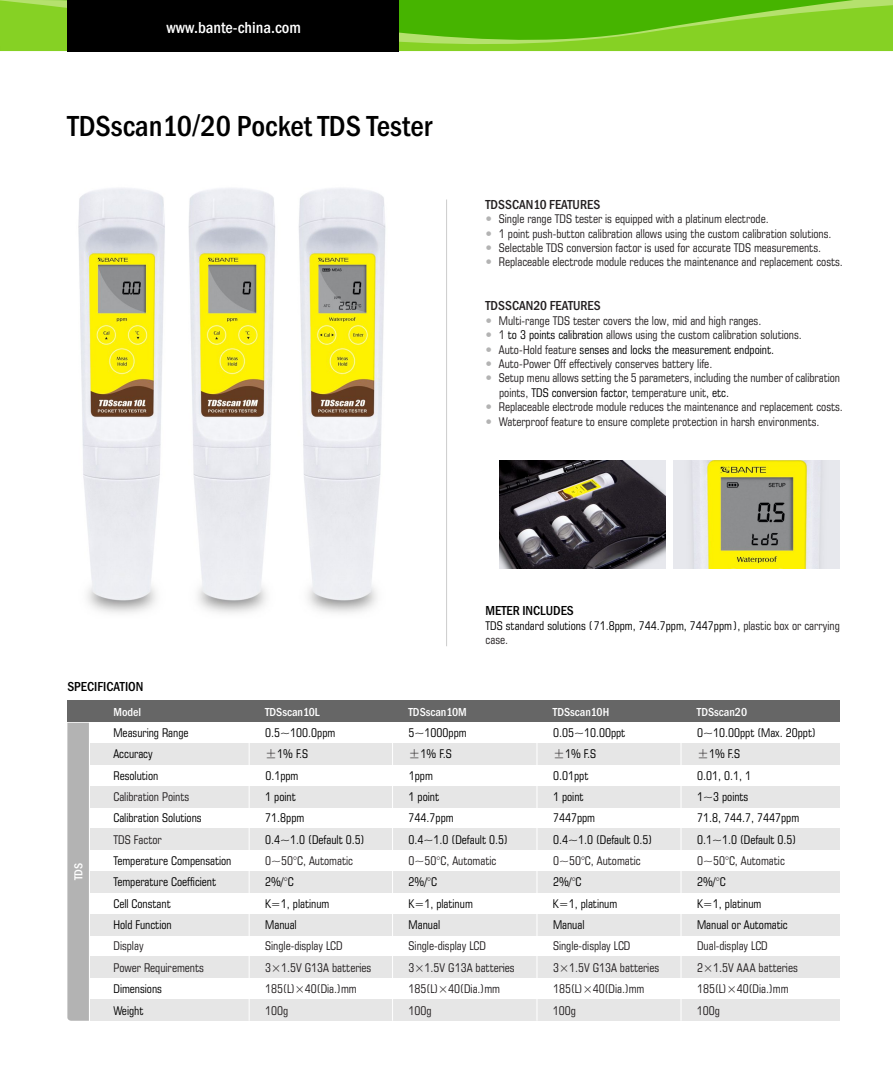
<style>
.page{position:relative;width:893px;height:1085px;background:#fff}
.page>*{position:absolute;margin:0;border:0;box-sizing:border-box;transform-origin:0 0}
.t1{font:500 condensed 30px "Franklin Gothic";color:#000}
.t2{font:500 condensed 16.5px "Franklin Gothic";color:#fff}
.t3{font:500 condensed 13.5px "Franklin Gothic";color:#231f20}
.t4{font:500 condensed 13.5px "Franklin Gothic";color:#000}
.t5{font:condensed 12px/21.5px "Square 721 BT";color:#231f20}
.t6{font:condensed 12px/21.3px "Square 721 BT";color:#000}
.t7{font:500 condensed 12px "Franklin Gothic";color:#fff}
.s1{font-family:"Arial";font-weight:400;font-stretch:normal}
.s2{color:#000}
.s3{color:#231f20}
.s4{font-family:"Sim Sun";font-stretch:normal;color:#231f20}
</style>
<div class="page">
<img style="left:78px;top:188px;width:308px;height:425px">
<div style="left:67px;top:722px;width:22px;height:298px;background:#b3b3b3"></div>
<div style="left:90px;top:743px;width:749px;height:21px;background:#e6e6e6"></div>
<div style="left:90px;top:785px;width:749px;height:22px;background:#e6e6e6"></div>
<div style="left:90px;top:828px;width:749px;height:21px;background:#e6e6e6"></div>
<div style="left:90px;top:871px;width:749px;height:21px;background:#e6e6e6"></div>
<div style="left:90px;top:913px;width:749px;height:22px;background:#e6e6e6"></div>
<div style="left:90px;top:956px;width:749px;height:21px;background:#e6e6e6"></div>
<div style="left:90px;top:999px;width:749px;height:21px;background:#e6e6e6"></div>
<hr style="left:249px;top:725px;width:1px;height:295px;background:#fff">
<div style="left:67px;top:700px;width:772px;height:21px;background:#666"></div>
<hr style="left:537px;top:725px;width:1px;height:295px;background:#fff">
<hr style="left:681px;top:725px;width:1px;height:295px;background:#fff">
<hr style="left:392px;top:725px;width:1px;height:295px;background:#fff">
<hr style="left:446px;top:199px;width:1px;height:447px;background:#ccc">
<img style="left:499px;top:460px;width:166px;height:108px">
<img style="left:673px;top:460px;width:166px;height:108px">
<svg style="left:0;top:0;width:893px;height:52px;background:#70c41f"></svg>
<div style="left:68px;top:0;width:331px;height:51px;background:#000"></div>
<h2 class="t2" style="left:167px;top:22px;width:136px">www.bante-china.com</h2>
<h1 class="t1" style="left:67px;top:115px;width:366px">TDSscan10<span class="s1">/</span>20 Pocket TDS Tester</h1>
<p class="t3" style="left:486px;top:199px;width:116px">TDSSCAN10 FEATURES</p>
<p class="t5" style="left:499px;top:213px;width:346px;line-height:14.4px">Single range TDS tester is equipped with a platinum electrode.<br>1 point push-button calibration allows using the custom calibration solutions.<br>Selectable TDS conversion factor is used for accurate TDS measurements.<br>Replaceable electrode module reduces the maintenance and replacement costs.</p>
<p class="t3" style="left:486px;top:301px;width:117px">TDSSCAN20 FEATURES</p>
<p class="t5" style="left:499px;top:314px;width:346px;line-height:14.4px">Multi-range TDS tester covers the low, mid and high ranges.<br>1 <span class="s2">to 3 points calibration</span> allows using the custom calibration solutions.<br>Auto-Hold feature <span class="s2">senses and locks the measurement endpoint.<br></span>Auto-Power Off effectively conserves battery life.<br>Setup menu allows setting the 5 parameters, including the number of calibration points, <span class="s2">TDS conversion factor,</span> temperature unit<span class="s2">, etc.<br></span>Replaceable electrode module reduces the maintenance and replacement costs.<br>Waterproof feature to ensure complete protection in harsh environments.</p>
<p class="t4" style="left:67px;top:681px;width:78px">SPECIFICATION</p>
<p class="t7" style="left:113px;top:707px;width:29px">Model</p>
<p class="t7" style="left:265px;top:707px;width:56px">TDSscan10L</p>
<p class="t4" style="left:486px;top:605px;width:90px">METER INCLUDES</p>
<p class="t6" style="left:486px;top:619px;width:356px;line-height:14.4px">TDS standard solutions (71.8ppm, 744.7ppm, 7447ppm), <span class="s3">plastic box or carrying case.</span></p>
<p class="t7" style="left:408px;top:707px;width:60px">TDSscan10M</p>
<p class="t7" style="left:553px;top:707px;width:58px">TDSscan10H</p>
<p class="t7" style="left:697px;top:707px;width:52px">TDSscan20</p>
<p class="t7" style="left:74px;top:880px;width:19px;rotate:-90deg">TDS</p>
<p class="t6" style="left:113px;top:723px;width:77px">Measuring Range<br>Accuracy<br>Resolution</p>
<p class="t5" style="left:113px;top:787px;width:77px">Calibration Points</p>
<p class="t6" style="left:113px;top:808px;width:90px">Calibration Solutions</p>
<p class="t5" style="left:113px;top:829px;width:50px">TDS Factor</p>
<p class="t6" style="left:113px;top:851px;width:120px">Temperature Compensation<br>Temperature Coefficient<br>Cell Constant<br>Hold Function</p>
<p class="t5" style="left:113px;top:936px;width:92px">Display<br>Power Requirements</p>
<p class="t6" style="left:113px;top:979px;width:50px">Dimensions<br>Weight</p>
<p class="t6" style="left:265px;top:723px;width:101px">0.5~100.0ppm <span class="s4">±</span>1% F.S<br>0.1ppm<br>1 point<br>71.8ppm<br>0.4~1.0 (Default 0.5)</p>
<p class="t6" style="left:265px;top:851px;width:89px"><span class="s3">0~50°C, Automatic<br></span>2%/<span class="s3">°</span>C<br>K=1, platinum<br>Manual</p>
<p class="t5" style="left:265px;top:936px;width:108px">Single-display LCD<br>3×1.5V G13A batteries<br>185(L)×40(Dia.)mm<br>100g</p>
<p class="t6" style="left:409px;top:723px;width:60px">5~1000ppm <span class="s4">±</span>1% F.S<br>1ppm<br>1 point<br>744.7ppm</p>
<p class="t6" style="left:408px;top:851px;width:89px"><span class="s3">0~50°C, Automatic<br></span>2%/<span class="s3">°</span>C<br>K=1, platinum<br>Manual</p>
<p class="t5" style="left:408px;top:936px;width:108px">Single-display LCD<br>3×1.5V G13A batteries<br>185(L)×40(Dia.)mm<br>100g</p>
<p class="t6" style="left:553px;top:723px;width:101px">0.05~10.00ppt <span class="s4">±</span>1% F.S<br>0.01ppt<br>1 point<br>7447ppm<br>0.4~1.0 (Default 0.5)</p>
<p class="t6" style="left:553px;top:851px;width:89px"><span class="s3">0~50°C, Automatic<br></span>2%/<span class="s3">°</span>C<br>K=1, platinum<br>Manual</p>
<p class="t5" style="left:553px;top:936px;width:108px">Single-display LCD<br>3×1.5V G13A batteries<br>185(L)×40(Dia.)mm<br>100g</p>
<p class="t6" style="left:697px;top:723px;width:120px">0~10.00ppt (Max. 20ppt) <span class="s4">±</span>1% F.S<br>0.01, 0.1, 1<br>1~3 points<br>71.8, 744.7, 7447ppm</p>
<p class="t5" style="left:697px;top:851px;width:89px">0~50°C, Automatic<br><span class="s2">2%/</span>°<span class="s2">C<br>K=1, platinum</span></p>
<p class="t5" style="left:697px;top:936px;width:102px">Dual-display LCD<br>2×1.5V AAA batteries<br>185(L)×40(Dia.)mm<br>100g</p>
<p class="t6" style="left:409px;top:829px;width:101px">0.4~1.0 (Default 0.5)</p>
<p class="t6" style="left:697px;top:829px;width:101px">0.1~1.0 (Default 0.5)</p>
<p class="t6" style="left:697px;top:915px;width:92px">Manual or Automatic</p>
</div>
